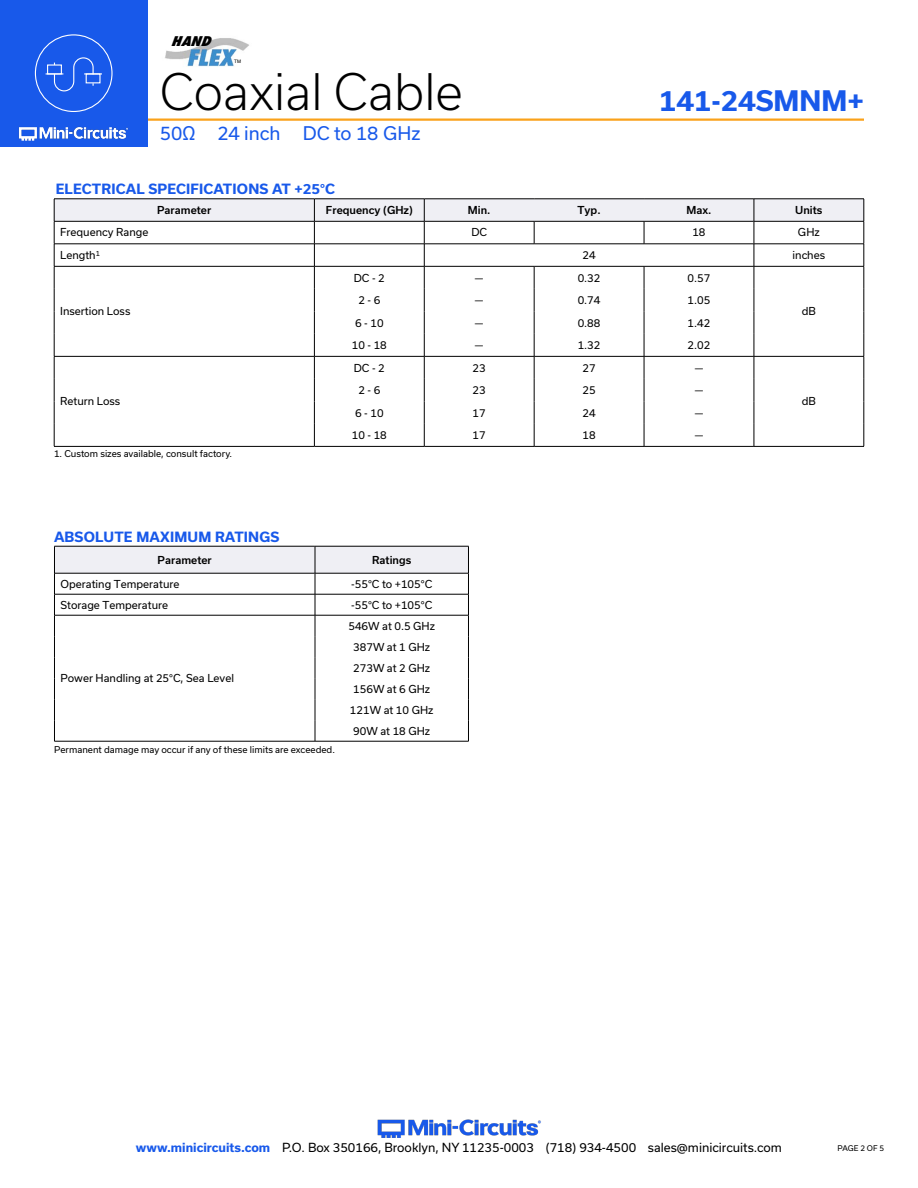
<style>
.page{position:relative;width:918px;height:1188px;background:#fff}
.page>*{position:absolute;margin:0;border:0;box-sizing:border-box;transform-origin:0 0}
.t1{font:300 48px "Usual";color:#000}
.t2{font:700 27px "Usual";color:#1859ea}
.t3{font:18px "Usual";color:#1859ea}
.Blue_Headers{font:700 13.5px "Usual";letter-spacing:.015em;color:#1859ea}
.t4{font:italic 800 condensed 13.05px "Futura";color:#000;scale:1.21 1}
.t5{font:12px "Usual";color:#000}
.Table_Body_Center{font:10.5px "Usual";color:#000}
.Table_Body_Left_Justified{font:10.5px "Usual";color:#000}
.Table_Header_Center{font:500 10.5px "Usual";color:#000}
.Notes{font:9px "Usual";color:#000}
.t6{font:7.5px "Usual";color:#000}
.t7{font:4.8px "Helvetica";color:#000}
.s1{font-weight:700;color:#1859ea}
</style>
<div class="page">
<img style="left:377px;top:1119px;width:164px;height:19px">
<img style="left:165px;top:38px;width:84px;height:29px">
<hr style="left:111px;top:118px;width:753px;height:3px;background:#faa21b">
<div style="left:0;top:0;width:147px;height:147px;background:#1859ea"></div>
<img style="left:18px;top:126px;width:111px;height:15px">
<div style="left:35px;top:34px;width:77px;height:78px;border:1px solid #fff;border-radius:50%"></div>
<svg style="left:46px;top:57px;width:56px;height:35px"></svg>
<hr style="left:54px;top:446px;width:260px;height:1px;background:#000">
<hr style="left:754px;top:446px;width:110px;height:1px;background:#000">
<hr style="left:314px;top:446px;width:110px;height:1px;background:#000">
<hr style="left:424px;top:446px;width:110px;height:1px;background:#000">
<hr style="left:534px;top:446px;width:110px;height:1px;background:#000">
<svg style="left:54px;top:199px;width:811px;height:247px"></svg>
<hr style="left:644px;top:446px;width:110px;height:1px;background:#000">
<div style="left:54px;top:546px;width:261px;height:27px;background:#efeff4"></div>
<div style="left:315px;top:546px;width:153px;height:27px;background:#efeff4"></div>
<hr style="left:315px;top:594px;width:154px;height:1px;background:#000">
<hr style="left:315px;top:615px;width:154px;height:1px;background:#000">
<hr style="left:315px;top:546px;width:154px;height:1px;background:#000">
<hr style="left:315px;top:573px;width:154px;height:1px;background:#000">
<svg style="left:468px;top:546px;width:1px;height:195px"></svg>
<hr style="left:315px;top:741px;width:154px;height:1px;background:#000">
<hr style="left:54px;top:546px;width:261px;height:1px;background:#000">
<hr style="left:55px;top:573px;width:260px;height:1px;background:#000">
<hr style="left:54px;top:594px;width:261px;height:1px;background:#000">
<hr style="left:54px;top:615px;width:261px;height:1px;background:#000">
<svg style="left:54px;top:546px;width:1px;height:195px"></svg>
<svg style="left:315px;top:546px;width:1px;height:195px"></svg>
<hr style="left:54px;top:741px;width:261px;height:1px;background:#000">
<p class="t4" style="left:171px;top:32px;width:39px">HAND</p>
<p class="t7" style="left:234px;top:58px;width:8px">TM</p>
<h1 class="t1" style="left:160px;top:64px;width:305px">Coaxial Cable</h1>
<h3 class="t3" style="left:160px;top:123px;width:262px">50Ω 24 inch DC to 18 GHz</h3>
<h2 class="t2" style="left:659px;top:85px;width:207px">141-24SMNM+</h2>
<p class="Blue_Headers" style="left:56px;top:182px;width:281px">ELECTRICAL SPECIFICATIONS AT +25°C</p>
<p class="Table_Header_Center" style="left:157px;top:204px;width:56px">Parameter</p>
<p class="Table_Header_Center" style="left:326px;top:204px;width:88px">Frequency (GHz)</p>
<p class="Table_Header_Center" style="left:468px;top:204px;width:24px">Min.</p>
<p class="Table_Header_Center" style="left:578px;top:204px;width:25px">Typ.</p>
<p class="Table_Header_Center" style="left:686px;top:204px;width:26px">Max.</p>
<p class="Table_Header_Center" style="left:795px;top:204px;width:29px">Units</p>
<p class="Table_Body_Left_Justified" style="left:60px;top:227px;width:90px">Frequency Range</p>
<p class="Table_Body_Center" style="left:471px;top:227px;width:17px">DC</p>
<p class="Table_Body_Center" style="left:692px;top:227px;width:15px">18</p>
<p class="Table_Body_Center" style="left:798px;top:227px;width:23px">GHz</p>
<p class="Table_Body_Left_Justified" style="left:60px;top:249px;width:41px">Length<sup>1</sup></p>
<p class="Table_Body_Center" style="left:583px;top:249px;width:15px">24</p>
<p class="Table_Body_Center" style="left:793px;top:249px;width:34px">inches</p>
<p class="Table_Body_Left_Justified" style="left:60px;top:305px;width:72px">Insertion Loss</p>
<p class="Table_Body_Left_Justified" style="left:60px;top:395px;width:62px">Return Loss</p>
<p class="Notes" style="left:54px;top:449px;width:180px">1. Custom sizes available, consult factory.</p>
<p class="Table_Body_Center" style="left:354px;top:272px;width:33px">DC - 2</p>
<p class="Table_Body_Center" style="left:475px;top:272px;width:10px">—</p>
<p class="Table_Body_Center" style="left:578px;top:272px;width:24px">0.32</p>
<p class="Table_Body_Center" style="left:688px;top:272px;width:24px">0.57</p>
<p class="Table_Body_Center" style="left:358px;top:294px;width:23px">2 - 6</p>
<p class="Table_Body_Center" style="left:475px;top:294px;width:10px">—</p>
<p class="Table_Body_Center" style="left:578px;top:294px;width:24px">0.74</p>
<p class="Table_Body_Center" style="left:688px;top:294px;width:24px">1.05</p>
<p class="Table_Body_Center" style="left:355px;top:317px;width:30px">6 - 10</p>
<p class="Table_Body_Center" style="left:475px;top:317px;width:10px">—</p>
<p class="Table_Body_Center" style="left:578px;top:317px;width:24px">0.88</p>
<p class="Table_Body_Center" style="left:688px;top:317px;width:24px">1.42</p>
<p class="Table_Body_Center" style="left:352px;top:339px;width:37px">10 - 18</p>
<p class="Table_Body_Center" style="left:475px;top:339px;width:10px">—</p>
<p class="Table_Body_Center" style="left:578px;top:339px;width:24px">1.32</p>
<p class="Table_Body_Center" style="left:688px;top:339px;width:24px">2.02</p>
<p class="Table_Body_Center" style="left:354px;top:362px;width:33px">DC - 2</p>
<p class="Table_Body_Center" style="left:473px;top:362px;width:15px">23</p>
<p class="Table_Body_Center" style="left:583px;top:362px;width:15px">27</p>
<p class="Table_Body_Center" style="left:695px;top:362px;width:10px">—</p>
<p class="Table_Body_Center" style="left:358px;top:384px;width:23px">2 - 6</p>
<p class="Table_Body_Center" style="left:473px;top:384px;width:15px">23</p>
<p class="Table_Body_Center" style="left:583px;top:384px;width:15px">25</p>
<p class="Table_Body_Center" style="left:695px;top:384px;width:10px">—</p>
<p class="Table_Body_Center" style="left:355px;top:407px;width:30px">6 - 10</p>
<p class="Table_Body_Center" style="left:473px;top:407px;width:15px">17</p>
<p class="Table_Body_Center" style="left:583px;top:407px;width:15px">24</p>
<p class="Table_Body_Center" style="left:695px;top:407px;width:10px">—</p>
<p class="Table_Body_Center" style="left:352px;top:429px;width:37px">10 - 18</p>
<p class="Table_Body_Center" style="left:473px;top:429px;width:15px">17</p>
<p class="Table_Body_Center" style="left:583px;top:429px;width:15px">18</p>
<p class="Table_Body_Center" style="left:695px;top:429px;width:10px">—</p>
<p class="Blue_Headers" style="left:54px;top:529px;width:227px">ABSOLUTE MAXIMUM RATINGS</p>
<p class="Table_Header_Center" style="left:158px;top:554px;width:56px">Parameter</p>
<p class="Table_Header_Center" style="left:372px;top:554px;width:41px">Ratings</p>
<p class="Table_Body_Left_Justified" style="left:60px;top:578px;width:120px">Operating Temperature</p>
<p class="Table_Body_Center" style="left:351px;top:578px;width:83px">-55°C to +105°C</p>
<p class="Table_Body_Left_Justified" style="left:60px;top:599px;width:109px">Storage Temperature</p>
<p class="Table_Body_Center" style="left:351px;top:599px;width:83px">-55°C to +105°C</p>
<p class="Table_Body_Left_Justified" style="left:60px;top:672px;width:175px">Power Handling at 25°C, Sea Level</p>
<p class="Notes" style="left:54px;top:745px;width:282px">Permanent damage may occur if any of these limits are exceeded.</p>
<p class="Table_Body_Center" style="left:348px;top:620px;width:88px">546W at 0.5 GHz</p>
<p class="Table_Body_Center" style="left:353px;top:641px;width:79px">387W at 1 GHz</p>
<p class="Table_Body_Center" style="left:353px;top:662px;width:79px">273W at 2 GHz</p>
<p class="Table_Body_Center" style="left:353px;top:683px;width:79px">156W at 6 GHz</p>
<p class="Table_Body_Center" style="left:350px;top:704px;width:85px">121W at 10 GHz</p>
<p class="Table_Body_Center" style="left:353px;top:725px;width:79px">90W at 18 GHz</p>
<p class="Table_Body_Center" style="left:802px;top:305px;width:16px">dB</p>
<p class="Table_Body_Center" style="left:802px;top:395px;width:16px">dB</p>
<p class="t5" style="left:136px;top:1141px;width:648px"><span class="s1">www.minicircuits.com</span> P.O. Box 350166, Brooklyn, NY 11235-0003 (718) 934-4500 sales@minicircuits.com</p>
<p class="t6" style="left:838px;top:1144px;width:48px">PAGE 2 OF 5</p>
</div>
